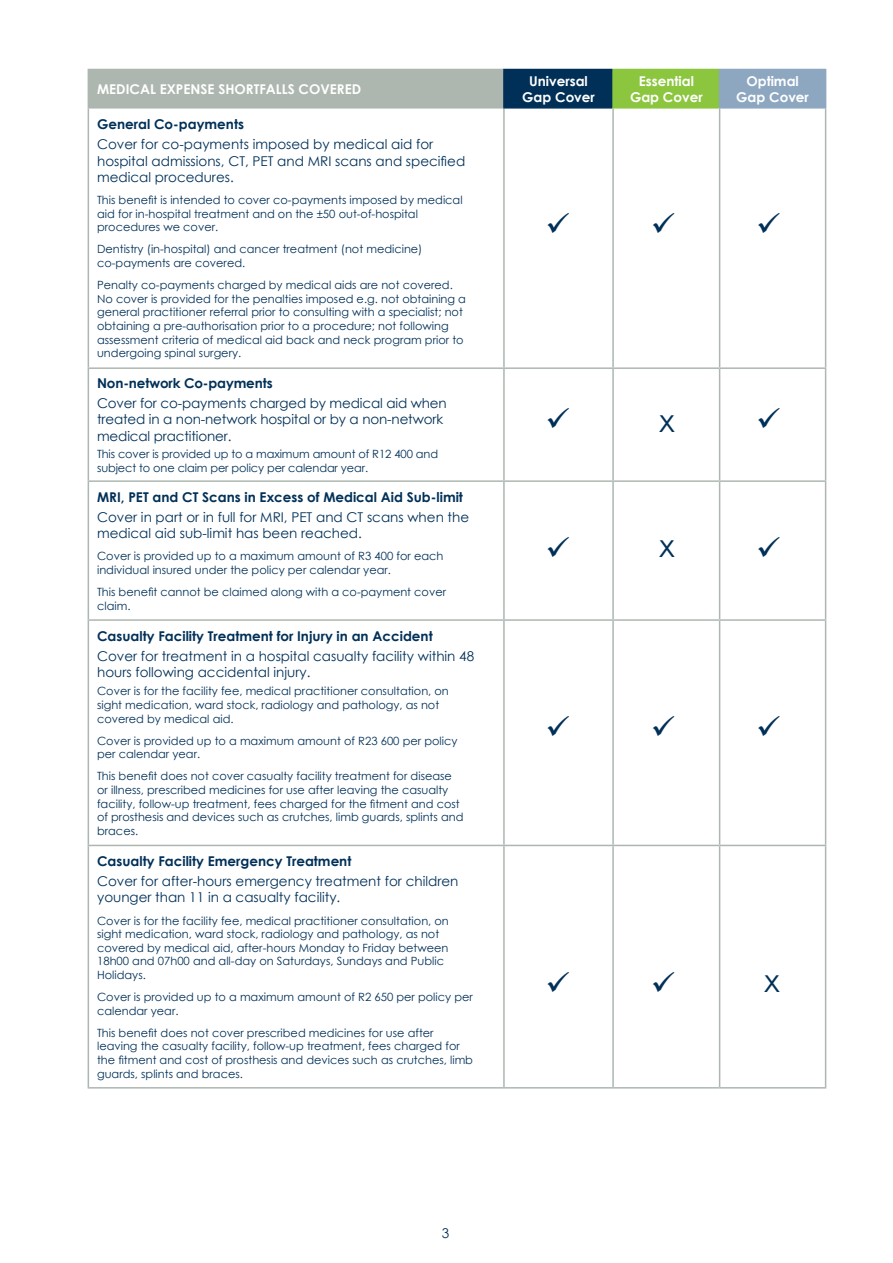
<style>
.page{position:relative;width:893px;height:1263px;background:#fff}
.page>*{position:absolute;margin:0;border:0;box-sizing:border-box;transform-origin:0 0}
.t1{font:31.5px "Century Gothic";color:#003058}
.t2{font:13.5px/16.2px "Century Gothic";color:#003058}
.t3{font:700 13.5px "Century Gothic";color:#003058}
.t4{font:700 13.5px "Century Gothic";color:#fff}
.t5{font:11.4px/13.6px "Century Gothic";color:#003058}
</style>
<div class="page">
<div style="left:88px;top:69px;width:416px;height:39px;background:#adb7af"></div>
<div style="left:504px;top:69px;width:109px;height:39px;background:#003058"></div>
<div style="left:613px;top:69px;width:107px;height:39px;background:#8bc63e"></div>
<div style="left:720px;top:69px;width:106px;height:39px;background:#8ea7c1"></div>
<hr style="left:88px;top:619px;width:416px;height:2px;background:#adb7af">
<hr style="left:720px;top:619px;width:106px;height:2px;background:#adb7af">
<hr style="left:88px;top:845px;width:416px;height:1px;background:#adb7af">
<hr style="left:720px;top:845px;width:106px;height:1px;background:#adb7af">
<hr style="left:88px;top:1087px;width:416px;height:1px;background:#adb7af">
<hr style="left:720px;top:1087px;width:106px;height:1px;background:#adb7af">
<hr style="left:612px;top:109px;width:2px;height:258px;background:#adb7af">
<hr style="left:612px;top:369px;width:2px;height:111px;background:#adb7af">
<hr style="left:719px;top:109px;width:1px;height:258px;background:#adb7af">
<hr style="left:825px;top:109px;width:1px;height:258px;background:#adb7af">
<hr style="left:719px;top:369px;width:1px;height:111px;background:#adb7af">
<hr style="left:88px;top:107px;width:415px;height:2px;background:#adb7af">
<hr style="left:88px;top:109px;width:1px;height:258px;background:#adb7af">
<hr style="left:503px;top:109px;width:2px;height:258px;background:#adb7af">
<hr style="left:88px;top:367px;width:416px;height:2px;background:#adb7af">
<hr style="left:88px;top:369px;width:1px;height:111px;background:#adb7af">
<hr style="left:88px;top:480px;width:416px;height:2px;background:#adb7af">
<hr style="left:88px;top:482px;width:1px;height:137px;background:#adb7af">
<hr style="left:825px;top:482px;width:1px;height:137px;background:#adb7af">
<hr style="left:88px;top:621px;width:1px;height:224px;background:#adb7af">
<hr style="left:825px;top:621px;width:1px;height:224px;background:#adb7af">
<hr style="left:88px;top:846px;width:1px;height:241px;background:#adb7af">
<hr style="left:825px;top:846px;width:1px;height:241px;background:#adb7af">
<hr style="left:503px;top:482px;width:2px;height:137px;background:#adb7af">
<hr style="left:504px;top:619px;width:109px;height:2px;background:#adb7af">
<hr style="left:503px;top:621px;width:2px;height:224px;background:#adb7af">
<hr style="left:504px;top:845px;width:109px;height:1px;background:#adb7af">
<hr style="left:503px;top:846px;width:2px;height:241px;background:#adb7af">
<hr style="left:504px;top:1087px;width:109px;height:1px;background:#adb7af">
<hr style="left:612px;top:482px;width:2px;height:137px;background:#adb7af">
<hr style="left:719px;top:482px;width:1px;height:137px;background:#adb7af">
<hr style="left:613px;top:619px;width:107px;height:2px;background:#adb7af">
<hr style="left:612px;top:621px;width:2px;height:224px;background:#adb7af">
<hr style="left:719px;top:621px;width:1px;height:224px;background:#adb7af">
<hr style="left:613px;top:845px;width:107px;height:1px;background:#adb7af">
<hr style="left:612px;top:846px;width:2px;height:241px;background:#adb7af">
<hr style="left:719px;top:846px;width:1px;height:241px;background:#adb7af">
<hr style="left:613px;top:1087px;width:107px;height:1px;background:#adb7af">
<hr style="left:503px;top:69px;width:109px;height:1px;background:#003058">
<hr style="left:503px;top:70px;width:2px;height:37px;background:#003058">
<hr style="left:503px;top:107px;width:109px;height:2px;background:#003058">
<hr style="left:612px;top:69px;width:107px;height:1px;background:#8bc63e">
<hr style="left:612px;top:70px;width:2px;height:37px;background:#8bc63e">
<hr style="left:612px;top:107px;width:107px;height:2px;background:#8bc63e">
<hr style="left:719px;top:69px;width:107px;height:1px;background:#8ea7c1">
<hr style="left:719px;top:70px;width:1px;height:37px;background:#8ea7c1">
<hr style="left:719px;top:107px;width:107px;height:2px;background:#8ea7c1">
<hr style="left:504px;top:367px;width:109px;height:2px;background:#adb7af">
<hr style="left:503px;top:369px;width:2px;height:111px;background:#adb7af">
<hr style="left:613px;top:367px;width:107px;height:2px;background:#adb7af">
<hr style="left:720px;top:367px;width:106px;height:2px;background:#adb7af">
<hr style="left:825px;top:369px;width:1px;height:111px;background:#adb7af">
<hr style="left:504px;top:480px;width:109px;height:2px;background:#adb7af">
<hr style="left:613px;top:480px;width:107px;height:2px;background:#adb7af">
<hr style="left:720px;top:480px;width:106px;height:2px;background:#adb7af">
<p class="t4" style="left:97px;top:79px;width:266px">MEDICAL EXPENSE SHORTFALLS COVERED</p>
<p class="t3" style="left:97px;top:114px;width:148px">General Co-payments</p>
<p class="t2" style="left:97px;top:136px;width:370px">Cover for co-payments imposed by medical aid for hospital admissions, CT, PET and MRI scans and specified medical procedures.</p>
<p class="t5" style="left:97px;top:193px;width:367px">This benefit is intended to cover co-payments imposed by medical aid for in-hospital treatment and on the ±50 out-of-hospital procedures we cover.</p>
<p class="t5" style="left:97px;top:242px;width:327px">Dentistry (in-hospital) and cancer treatment (not medicine) co-payments are covered.</p>
<p class="t5" style="left:97px;top:278px;width:370px">Penalty co-payments charged by medical aids are not covered.<br>No cover is provided for the penalties imposed e.g. not obtaining a general practitioner referral prior to consulting with a specialist; not obtaining a pre-authorisation prior to a procedure; not following assessment criteria of medical aid back and neck program prior to undergoing spinal surgery.</p>
<p class="t3" style="left:97px;top:372px;width:177px">Non-network Co-payments</p>
<p class="t2" style="left:97px;top:395px;width:351px">Cover for co-payments charged by medical aid when treated in a non-network hospital or by a non-network medical practitioner.</p>
<p class="t5" style="left:97px;top:447px;width:343px">This cover is provided up to a maximum amount of R12 400 and subject to one claim per policy per calendar year.</p>
<p class="t3" style="left:97px;top:486px;width:367px">MRI, PET and CT Scans in Excess of Medical Aid Sub-limit</p>
<p class="t2" style="left:97px;top:509px;width:374px">Cover in part or in full for MRI, PET and CT scans when the medical aid sub-limit has been reached.</p>
<p class="t5" style="left:97px;top:549px;width:348px">Cover is provided up to a maximum amount of R3 400 for each individual insured under the policy per calendar year.</p>
<p class="t5" style="left:97px;top:585px;width:351px">This benefit cannot be claimed along with a co-payment cover claim.</p>
<p class="t3" style="left:97px;top:626px;width:337px">Casualty Facility Treatment for Injury in an Accident</p>
<p class="t2" style="left:97px;top:648px;width:379px">Cover for treatment in a hospital casualty facility within 48 hours following accidental injury.</p>
<p class="t5" style="left:97px;top:684px;width:353px">Cover is for the facility fee, medical practitioner consultation, on sight medication, ward stock, radiology and pathology, as not covered by medical aid.</p>
<p class="t5" style="left:97px;top:733px;width:362px">Cover is provided up to a maximum amount of R23 600 per policy per calendar year.</p>
<p class="t5" style="left:97px;top:769px;width:368px">This benefit does not cover casualty facility treatment for disease or illness, prescribed medicines for use after leaving the casualty facility, follow-up treatment, fees charged for the fitment and cost of prosthesis and devices such as crutches, limb guards, splints and braces.</p>
<p class="t3" style="left:97px;top:851px;width:256px">Casualty Facility Emergency Treatment</p>
<p class="t2" style="left:97px;top:873px;width:363px">Cover for after-hours emergency treatment for children younger than 11 in a casualty facility.</p>
<p class="t5" style="left:97px;top:913px;width:353px">Cover is for the facility fee, medical practitioner consultation, on sight medication, ward stock, radiology and pathology, as not covered by medical aid, after-hours Monday to Friday between 18h00 and 07h00 and all-day on Saturdays, Sundays and Public Holidays.</p>
<p class="t5" style="left:97px;top:990px;width:377px">Cover is provided up to a maximum amount of R2 650 per policy per calendar year.</p>
<p class="t5" style="left:97px;top:1026px;width:377px">This benefit does not cover prescribed medicines for use after leaving the casualty facility, follow-up treatment, fees charged for the fitment and cost of prosthesis and devices such as crutches, limb guards, splints and braces.</p>
<p class="t4" style="left:529px;top:70px;width:60px">Universal</p>
<p class="t4" style="left:522px;top:87px;width:74px">Gap Cover</p>
<p class="t4" style="left:639px;top:70px;width:57px">Essential</p>
<p class="t4" style="left:630px;top:87px;width:74px">Gap Cover</p>
<p class="t4" style="left:746px;top:70px;width:54px">Optimal</p>
<p class="t4" style="left:736px;top:87px;width:74px">Gap Cover</p>
<p class="t1" style="left:659px;top:398px;width:17px">x</p>
<p class="t1" style="left:659px;top:524px;width:17px">x</p>
<p class="t1" style="left:765px;top:959px;width:17px">x</p>
<p class="t2" style="left:442px;top:1224px;width:9px">3</p>
</div>
